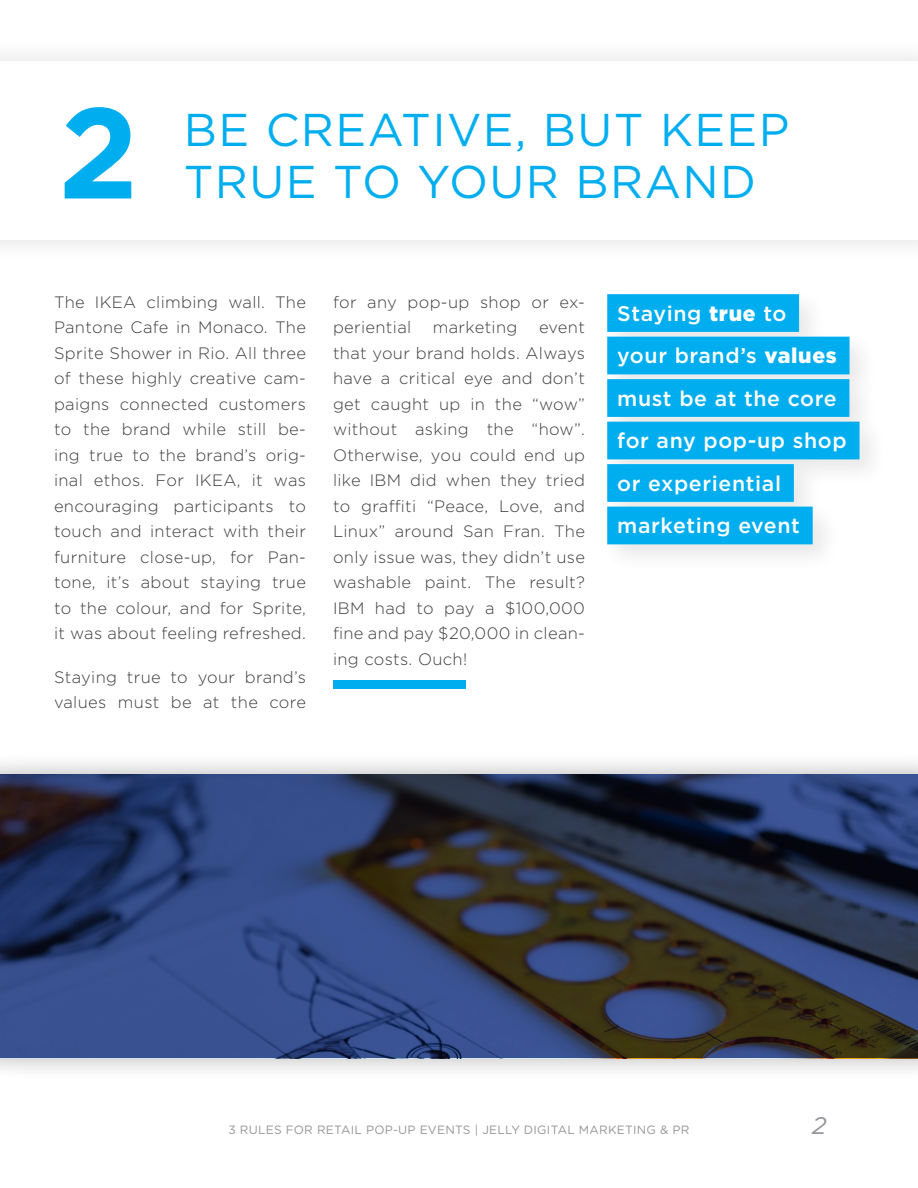
<style>
.page{position:relative;width:918px;height:1188px;background:#fff}
.page>*{position:absolute;margin:0;border:0;box-sizing:border-box;transform-origin:0 0}
.t1{font:700 128.7px "Gotham";color:#00aeef}
.t2{font:45.9px/52.8px "Gotham";letter-spacing:.03em;color:#00aeef}
.t3{font:italic 24px "Gotham Rounded";color:#939598}
.t4{font:500 21.3px "Gotham";letter-spacing:.03em;color:#fff}
.t5{font:300 16.5px/25.5px "Gotham";letter-spacing:.02em;color:#3e3e3f;text-align:justify}
.t6{font:12px "Gotham Rounded";letter-spacing:.02em;color:#939598}
.s1{font-weight:900}
</style>
<div class="page">
<div style="left:0;top:39px;width:918px;height:224px;background:#fafafa"></div>
<div style="left:0;top:62px;width:918px;height:178px;background:#fff"></div>
<div style="left:0;top:752px;width:918px;height:329px;background:#231f20;opacity:.35"></div>
<div style="left:0;top:752px;width:23px;height:329px;background:#231f20;opacity:.25"></div>
<svg style="left:0;top:775px;width:918px;height:283px;background:#2e3b5e"></svg>
<div style="left:600px;top:287px;width:288px;height:286px;background:#231f20;opacity:.1"></div>
<div style="left:607px;top:294px;width:192px;height:38px;background:#00aeef"></div>
<div style="left:607px;top:337px;width:243px;height:37px;background:#00aeef"></div>
<div style="left:607px;top:379px;width:242px;height:38px;background:#00aeef"></div>
<div style="left:607px;top:422px;width:253px;height:37px;background:#00aeef"></div>
<div style="left:607px;top:464px;width:187px;height:38px;background:#00aeef"></div>
<div style="left:607px;top:507px;width:206px;height:37px;background:#00aeef"></div>
<div style="left:333px;top:680px;width:133px;height:8px;background:#00aeef"></div>
<p class="t1" style="left:58px;top:68px;width:82px">2</p>
<p class="t2" style="left:184px;top:102px;width:607px">BE CREATIVE, BUT KEEP<br>TRUE TO YOUR BRAND</p>
<p class="t5" style="left:54px;top:289px;width:254px">The IKEA climbing wall. The Pantone Cafe in Monaco. The Sprite Shower in Rio. All three of these highly creative cam&shy;paigns connected customers to the brand while still be&shy;ing true to the brand’s orig&shy;inal ethos. For IKEA, it was encouraging participants to touch and interact with their furniture close-up, for Pan&shy;tone, it’s about staying true to the colour, and for Sprite, it was about feeling refreshed.</p>
<p class="t5" style="left:54px;top:664px;width:254px">Staying true to your brand’s values must be at the core</p>
<p class="t5" style="left:333px;top:289px;width:254px">for any pop-up shop or ex&shy;periential</p>
<p class="t5" style="left:433px;top:314px;width:86px">marketing</p>
<p class="t5" style="left:333px;top:314px;width:254px;text-indent:206px">event that your brand holds. Always have a critical eye and don’t get caught up in the “wow” without asking the “how”.<br>Otherwise, you could end up like IBM did when they tried to graffiti “Peace, Love, and Linux” around San Fran. The only issue was, they didn’t use washable paint. The result?<br>IBM had to pay a $100,000 fine and pay $20,000 in clean&shy;ing costs. Ouch!</p>
<p class="t4" style="left:617px;top:299px;width:171px">Staying <span class="s1">true</span> to</p>
<p class="t4" style="left:617px;top:342px;width:221px">your brand’s <span class="s1">values</span></p>
<p class="t4" style="left:617px;top:384px;width:221px">must be at the core</p>
<p class="t4" style="left:617px;top:427px;width:231px">for any pop-up shop</p>
<p class="t4" style="left:617px;top:469px;width:165px">or experiential</p>
<p class="t4" style="left:617px;top:512px;width:184px">marketing event</p>
<p class="t6" style="left:229px;top:1122px;width:462px">3 RULES FOR RETAIL POP-UP EVENTS | JELLY DIGITAL MARKETING &amp; PR</p>
<p class="t3" style="left:812px;top:1109px;width:16px">2</p>
</div>
